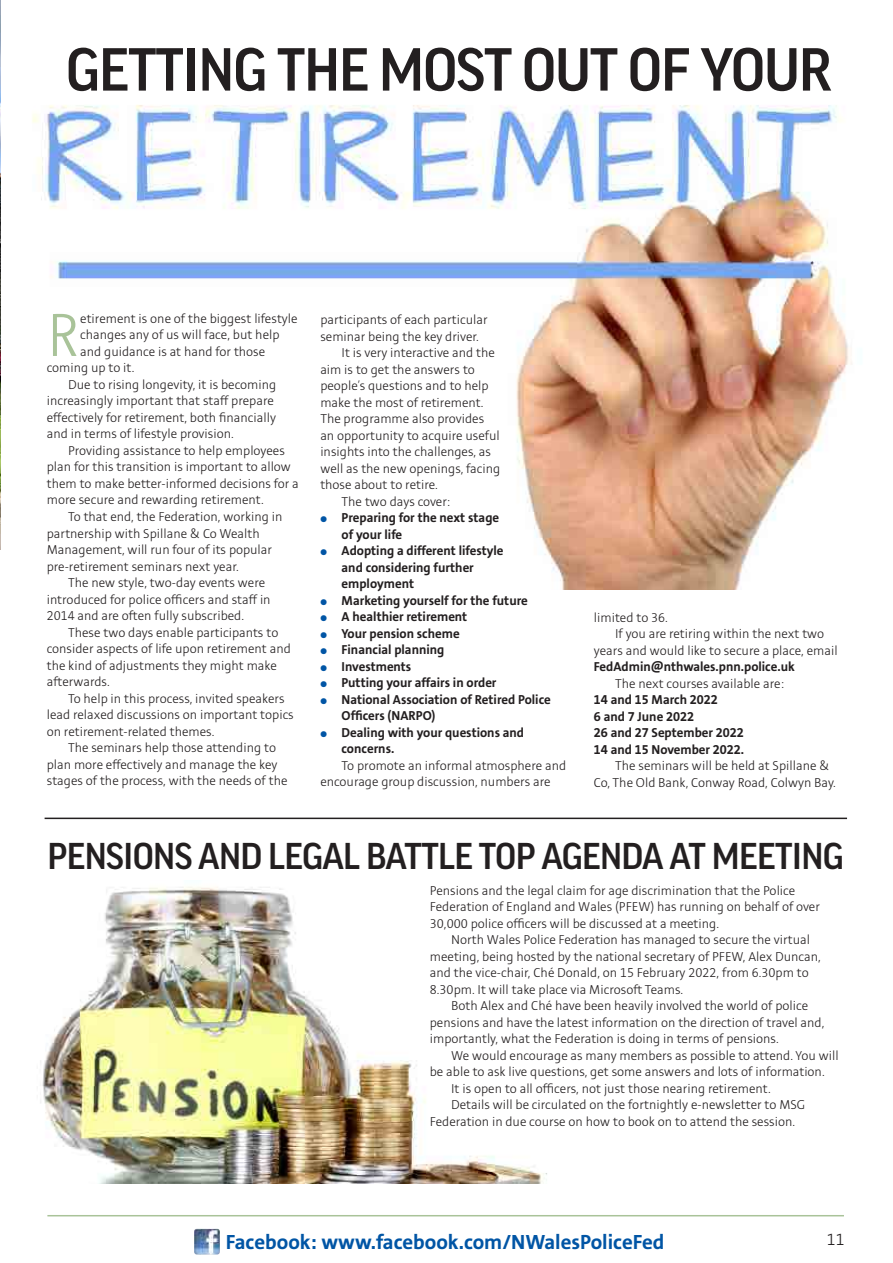
<style>
.page{position:relative;width:893px;height:1263px;background:#fff}
.page>*{position:absolute;margin:0;border:0;box-sizing:border-box;transform-origin:0 0}
.t1{font:300 67.35px "Stinnes Sans";color:#a9c399}
.t2{font:500 58.5px "Good Pro";letter-spacing:-.02em;color:#231f20}
.t3{font:500 36px "Good Pro";letter-spacing:-.02em;color:#231f20}
.t4{font:700 22.5px "Stinnes Sans";color:#0155a5}
.t5{font:300 18px "Stinnes Sans";color:#231f20}
.t6{font:300 14.25px/16.5px "Stinnes Sans";color:#231f20}
.t7{font:700 14.25px/16.5px "Stinnes Sans";color:#231f20}
.s1{color:#0155a5}
.s2{font-weight:700}
</style>
<div class="page">
<hr style="left:47px;top:1215px;width:797px;height:1px;background:#a9c399">
<img style="left:194px;top:1229px;width:26px;height:25px">
<img style="left:40px;top:887px;width:507px;height:297px">
<img style="left:0;top:0;width:1px;height:549px">
<img style="left:32px;top:105px;width:820px;height:485px">
<hr style="left:45px;top:818px;width:802px;height:1px;background:#231f20">
<p class="t2" style="left:66px;top:36px;width:768px">GETTING THE MOST OUT OF YOUR</p>
<p class="t1" style="left:47px;top:304px;width:35px">R</p>
<p class="t6" style="left:80px;top:311px;width:219px">etirement is one of the biggest lifestyle</p>
<p class="t6" style="left:80px;top:327px;width:201px">changes any of us will face, but help</p>
<p class="t6" style="left:80px;top:344px;width:187px">and guidance is at hand for those</p>
<p class="t6" style="left:47px;top:360px;width:89px">coming up to it.</p>
<p class="t6" style="left:47px;top:377px;width:231px;text-indent:21px">Due to rising longevity, it is becoming increasingly important that staff prepare effectively for retirement, both financially and in terms of lifestyle provision.</p>
<p class="t6" style="left:47px;top:443px;width:254px;text-indent:21px">Providing assistance to help employees plan for this transition is important to allow them to make better-informed decisions for a more secure and rewarding retirement.</p>
<p class="t6" style="left:47px;top:509px;width:237px;text-indent:21px">To that end, the Federation, working in partnership with Spillane &amp; Co Wealth Management, will run four of its popular pre-retirement seminars next year.</p>
<p class="t6" style="left:47px;top:575px;width:225px;text-indent:21px">The new style, two-day events were introduced for police officers and staff in<br>2014 and are often fully subscribed.</p>
<p class="t6" style="left:47px;top:624px;width:246px;text-indent:21px">These two days enable participants to consider aspects of life upon retirement and the kind of adjustments they might make afterwards.</p>
<p class="t6" style="left:47px;top:690px;width:249px;text-indent:21px">To help in this process, invited speakers lead relaxed discussions on important topics on retirement-related themes.</p>
<p class="t6" style="left:47px;top:740px;width:242px;text-indent:21px">The seminars help those attending to plan more effectively and manage the key stages of the process, with the needs of the</p>
<p class="t6" style="left:320px;top:312px;width:169px">participants of each particular seminar being the key driver.</p>
<p class="t6" style="left:320px;top:345px;width:182px;text-indent:21px">It is very interactive and the aim is to get the answers to people’s questions and to help make the most of retirement.<br>The programme also provides an opportunity to acquire useful insights into the challenges, as well as the new openings, facing those about to retire.</p>
<p class="t6" style="left:342px;top:493px;width:110px">The two days cover:</p>
<p class="t7" style="left:342px;top:510px;width:159px;text-indent:-21px"><span class="s1">●</span> Preparing for the next stage of your life</p>
<p class="t7" style="left:342px;top:543px;width:163px;text-indent:-21px"><span class="s1">●</span> Adopting a different lifestyle and considering further employment</p>
<p class="t7" style="left:320px;top:592px;width:209px"><span class="s1">●</span> Marketing yourself for the future</p>
<p class="t7" style="left:320px;top:609px;width:148px"><span class="s1">●</span> A healthier retirement</p>
<p class="t7" style="left:320px;top:625px;width:141px"><span class="s1">●</span> Your pension scheme</p>
<p class="t7" style="left:320px;top:642px;width:126px"><span class="s1">●</span> Financial planning</p>
<p class="t7" style="left:320px;top:658px;width:92px"><span class="s1">●</span> Investments</p>
<p class="t7" style="left:320px;top:675px;width:178px"><span class="s1">●</span> Putting your affairs in order</p>
<p class="t7" style="left:342px;top:691px;width:211px;text-indent:-21px"><span class="s1">●</span> National Association of Retired Police<br>Officers (NARPO)</p>
<p class="t7" style="left:342px;top:724px;width:184px;text-indent:-21px"><span class="s1">●</span> Dealing with your questions and concerns.</p>
<p class="t6" style="left:320px;top:757px;width:247px;text-indent:21px">To promote an informal atmosphere and encourage group discussion, numbers are</p>
<p class="t6" style="left:594px;top:609px;width:75px">limited to 36.</p>
<p class="t6" style="left:594px;top:626px;width:245px;text-indent:21px">If you are retiring within the next two years and would like to secure a place, email<br><span class="s2">FedAdmin@nthwales.pnn.police.uk</span></p>
<p class="t6" style="left:615px;top:675px;width:171px">The next courses available are:</p>
<p class="t7" style="left:594px;top:692px;width:125px">14 and 15 March 2022</p>
<p class="t7" style="left:594px;top:708px;width:102px">6 and 7 June 2022</p>
<p class="t7" style="left:594px;top:725px;width:151px">26 and 27 September 2022</p>
<p class="t7" style="left:594px;top:741px;width:152px">14 and 15 November 2022.</p>
<p class="t6" style="left:594px;top:758px;width:243px;text-indent:21px">The seminars will be held at Spillane &amp;<br>Co, The Old Bank, Conway Road, Colwyn Bay.</p>
<p class="t3" style="left:47px;top:836px;width:798px">PENSIONS AND LEGAL BATTLE TOP AGENDA AT MEETING</p>
<p class="t6" style="left:430px;top:883px;width:392px">Pensions and the legal claim for age discrimination that the Police<br>Federation of England and Wales (PFEW) has running on behalf of over<br>30,000 police officers will be discussed at a meeting.</p>
<p class="t6" style="left:430px;top:932px;width:393px;text-indent:21px">North Wales Police Federation has managed to secure the virtual meeting, being hosted by the national secretary of PFEW, Alex Duncan, and the vice-chair, Ché Donald, on 15 February 2022, from 6.30pm to 8.30pm. It will take place via Microsoft Teams.</p>
<p class="t6" style="left:430px;top:998px;width:396px;text-indent:21px">Both Alex and Ché have been heavily involved the world of police pensions and have the latest information on the direction of travel and, importantly, what the Federation is doing in terms of pensions.</p>
<p class="t6" style="left:430px;top:1048px;width:410px;text-indent:21px">We would encourage as many members as possible to attend. You will be able to ask live questions, get some answers and lots of information.</p>
<p class="t6" style="left:451px;top:1081px;width:321px">It is open to all officers, not just those nearing retirement.</p>
<p class="t6" style="left:430px;top:1097px;width:377px;text-indent:21px">Details will be circulated on the fortnightly e-newsletter to MSG<br>Federation in due course on how to book on to attend the session.</p>
<p class="t4" style="left:226px;top:1231px;width:440px">Facebook: www.facebook.com/NWalesPoliceFed</p>
<p class="t5" style="left:827px;top:1231px;width:19px">11</p>
</div>
